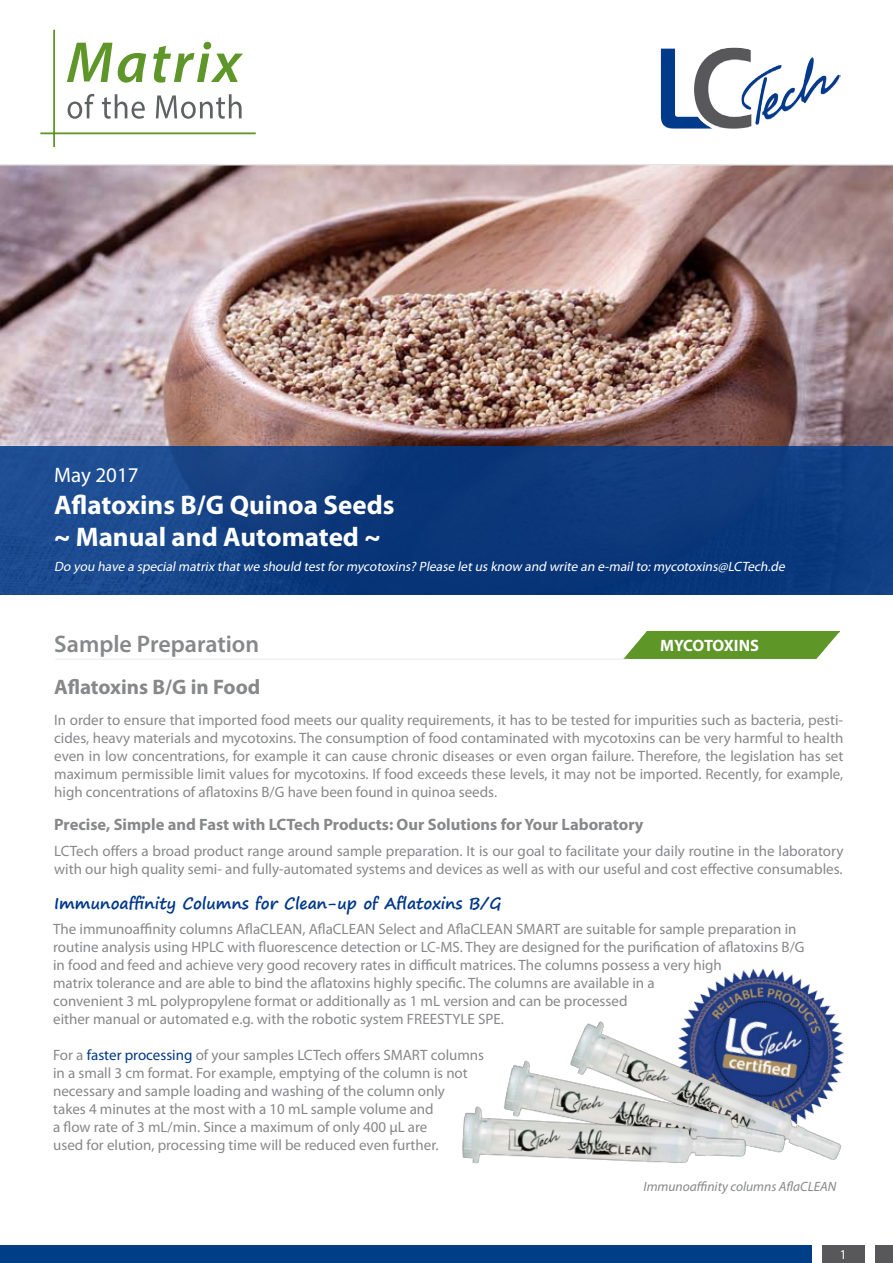
<style>
.page{position:relative;width:893px;height:1263px;background:#fff}
.page>*{position:absolute;margin:0;border:0;box-sizing:border-box;transform-origin:0 0}
.t1{font:700 27px/32.4px "Myriad Pro";color:#fff}
.t2{font:600 24px "Myriad Pro";color:#87888a}
.t3{font:700 21px "Myriad Pro";color:#87888a}
.t4{font:21px "Myriad Pro";color:#fff}
.t5{font:700 16.5px "Myriad Pro";color:#87888a}
.t6{font:700 16.5px "Myriad Pro";letter-spacing:-.03em;color:#fff}
.t7{font:700 15.75px "Segoe Print";color:#003888}
.t8{font:15px/18px "Myriad Pro";color:#87888a}
.t9{font:italic 13.5px "Myriad Pro";color:#fff}
.t10{font:italic 13.5px "Myriad Pro";color:#87888a}
.t11{font:13.5px "Myriad Pro";color:#fff}
.s1{color:#003888}
</style>
<div class="page">
<img style="left:0;top:165px;width:893px;height:281px">
<img style="left:624px;top:632px;width:215px;height:27px">
<hr style="left:55px;top:659px;width:572px;height:1px;background:#e3e4e5">
<div style="left:0;top:446px;width:893px;height:149px;background:linear-gradient(to right,#19478b,#073477)"></div>
<hr style="left:0;top:164px;width:893px;height:1px;background:#e3e4e5">
<div style="left:822px;top:1246px;width:43px;height:17px;background:#58585a"></div>
<div style="left:875px;top:1246px;width:18px;height:17px;background:#58585a"></div>
<div style="left:0;top:1246px;width:811px;height:17px;background:#003e88"></div>
<img style="left:660px;top:47px;width:180px;height:82px">
<svg style="left:67px;top:43px;width:45px;height:39px"></svg>
<svg style="left:118px;top:53px;width:28px;height:30px"></svg>
<svg style="left:153px;top:42px;width:90px;height:41px"></svg>
<svg style="left:68px;top:94px;width:26px;height:25px"></svg>
<svg style="left:102px;top:94px;width:43px;height:25px"></svg>
<svg style="left:156px;top:94px;width:86px;height:25px"></svg>
<hr style="left:40px;top:132px;width:216px;height:2px;background:#5f9629">
<hr style="left:53px;top:30px;width:2px;height:117px;background:#5f9629">
<img style="left:688px;top:968px;width:143px;height:45px">
<img style="left:573px;top:1013px;width:271px;height:147px">
<img style="left:504px;top:1055px;width:289px;height:105px">
<img style="left:462px;top:1103px;width:288px;height:61px">
<h3 class="t4" style="left:54px;top:462px;width:86px">May 2017</h3>
<h1 class="t1" style="left:54px;top:488px;width:342px">Aflatoxins B/G Quinoa Seeds ~ Manual and Automated ~</h1>
<p class="t9" style="left:54px;top:559px;width:735px">Do you have a specialmatrix thatwe should testformycotoxins? Please letus know and write an e-mailto:mycotoxins@LCTech.de</p>
<h2 class="t2" style="left:54px;top:629px;width:206px">Sample Preparation</h2>
<p class="t6" style="left:660px;top:634px;width:100px">MYCOTOXINS</p>
<h3 class="t3" style="left:54px;top:673px;width:208px">Aflatoxins B/G in Food</h3>
<p class="t8" style="left:54px;top:710px;width:791px;text-align:justify">In order to ensure that imported food meets our quality requirements, it has to be tested for impurities such as bacteria, pesti&shy;cides, heavy materials and mycotoxins. The consumption of food contaminated with mycotoxins can be very harmful to health even in low concentrations, for example it can cause chronic diseases or even organ failure. Therefore, the legislation has set maximum permissible limit values for mycotoxins. If food exceeds these levels, it may not be imported. Recently, for example, high concentrations of aflatoxins B/G have been found in quinoa seeds.</p>
<p class="t5" style="left:54px;top:814px;width:591px">Precise, Simple and Fast with LCTech Products: Our Solutions for Your Laboratory</p>
<p class="t8" style="left:54px;top:842px;width:791px">LCTech offers a broad product range around sample preparation. It is our goal to facilitate your daily routine in the laboratory with our high quality semi- and fully-automated systems and devices as well as with our useful and cost effective consumables.</p>
<p class="t7" style="left:54px;top:889px;width:449px">Immunoaffinity Columns for Clean-up of Aflatoxins B/G</p>
<p class="t8" style="left:53px;top:920px;width:753px">The immunoaffinity columns AflaCLEAN, AflaCLEAN Select and AflaCLEAN SMART are suitable for sample preparation in routine analysis using HPLC with fluorescence detection or LC-MS. They are designed for the purification of aflatoxins B/G in food and feed and achieve very good recovery rates in difficult matrices. The columns possess a very high<br>matrix tolerance and are able to bind the aflatoxins highly specific. The columns are available in a<br>convenient 3 mL polypropylene format or additionally as 1 mL version and can be processed<br>either manual or automated e.g. with the robotic system FREESTYLE SPE.</p>
<p class="t8" style="left:53px;top:1046px;width:433px">For a <span class="s1">faster processing</span> of your samples LCTech offers SMART columns in a small 3 cm format. For example, emptying of the column is not necessary and sample loading and washing of the column only<br>takes 4 minutes at the most with a 10 mL sample volume and<br>a flow rate of 3 mL/min. Since a maximum of only 400 µL are<br>used for elution, processing time will be reduced even further.</p>
<p class="t10" style="left:643px;top:1178px;width:194px">Immunoaffinity columns AflaCLEAN</p>
<p class="t11" style="left:840px;top:1246px;width:8px">1</p>
</div>
